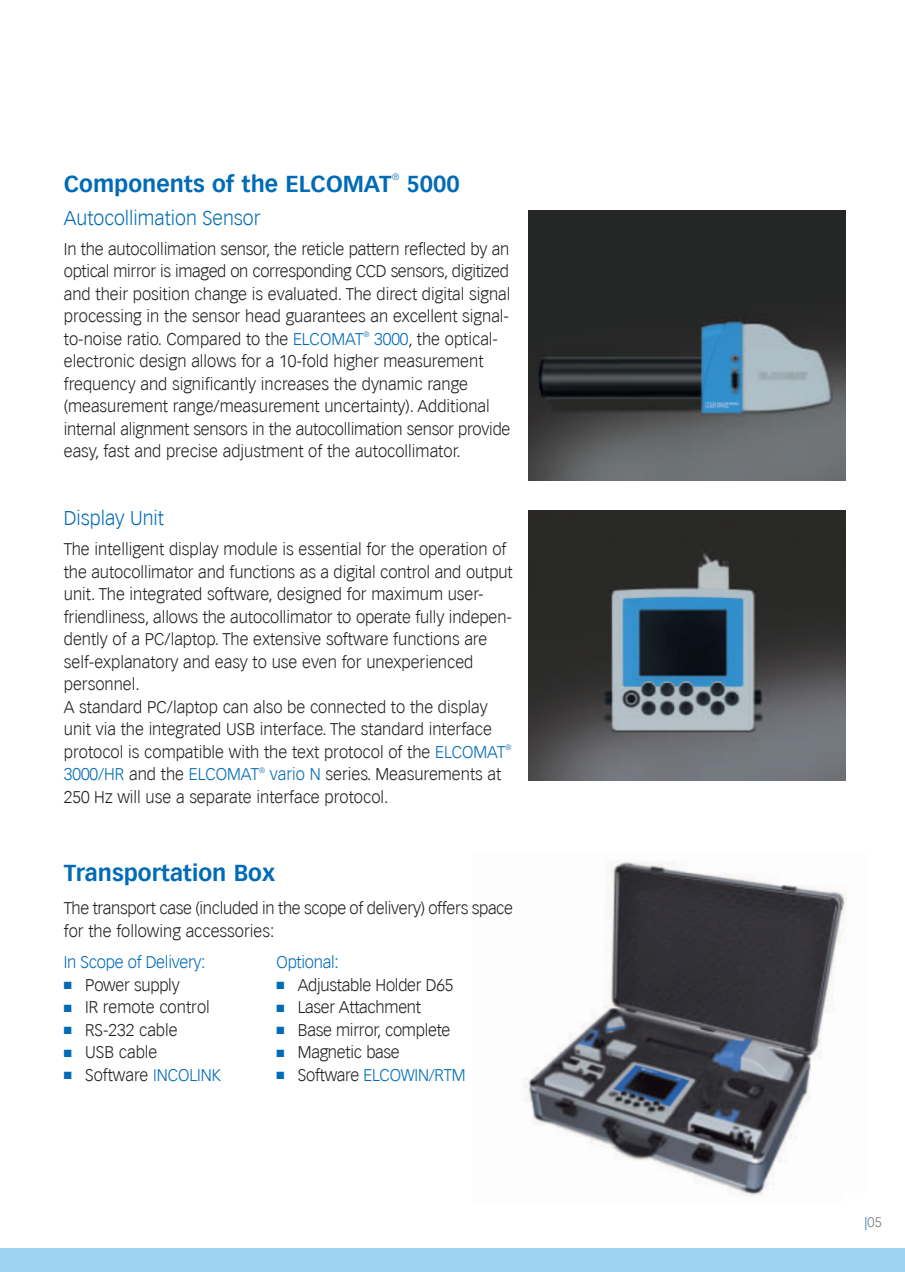
<style>
.page{position:relative;width:905px;height:1272px;background:#fff}
.page>*{position:absolute;margin:0;border:0;box-sizing:border-box;transform-origin:0 0}
.t1{font:700 22.5px "Vectora LH";color:#006bb6}
.t2{font:300 19.5px "Vectora LH";color:#006bb6}
.t3{font:300 16.5px/22.5px "Vectora LH";color:#231f20}
.t4{font:300 16.5px "Vectora LH";letter-spacing:-.015em;color:#006bb6}
.t5{font:300 13.5px "Vectora LH";color:#76787b}
.t6{font:300 9px "Vectora LH";color:#006bb6}
.t7{font:300 7.5px "Vectora LH";color:#006bb6}
.s1{color:#006bb6}
.s2{color:#231f20}
</style>
<div class="page">
<img style="left:526px;top:861px;width:321px;height:335px">
<div style="left:0;top:1249px;width:8px;height:23px;background:#9ed3f1"></div>
<div style="left:8px;top:1249px;width:896px;height:23px;background:#9ed3f1"></div>
<div style="left:844px;top:1193px;width:57px;height:54px;background:#fff"></div>
<svg style="left:528px;top:211px;width:316px;height:269px;background:#3f4549"></svg>
<img style="left:528px;top:511px;width:316px;height:270px">
<p class="t1" style="left:64px;top:170px;width:329px">Components of the ELCOMAT</p>
<p class="t6" style="left:392px;top:172px;width:9px">®</p>
<p class="t1" style="left:406px;top:170px;width:55px">5000</p>
<p class="t2" style="left:64px;top:206px;width:198px">Autocollimation Sensor</p>
<p class="t3" style="left:64px;top:238px;width:448px;text-align:justify">In the autocollimation sensor, the reticle pattern reflected by an optical mirror is imaged on corresponding CCD sensors, digitized and their position change is evaluated. The direct digital signal processing in the sensor head guarantees an excellent signal&shy;to-noise ratio. Compared to the <span class="s1">ELCOMAT</span></p>
<p class="t7" style="left:363px;top:330px;width:7px">®</p>
<p class="t3" style="left:64px;top:328px;width:435px;text-indent:310px"><span class="s1">3000</span>, the optical&shy;electronic design allows for a 10-fold higher measurement</p>
<p class="t3" style="left:64px;top:373px;width:448px">frequency and significantly increases the dynamic range (measurement range/measurement uncertainty). Additional internal alignment sensors in the autocollimation sensor provide easy, fast and precise adjustment of the autocollimator.</p>
<p class="t2" style="left:64px;top:507px;width:102px">Display Unit</p>
<p class="t3" style="left:64px;top:538px;width:450px">The intelligent display module is essential for the operation of the autocollimator and functions as a digital control and output unit. The integrated software, designed for maximum user-</p>
<p class="t3" style="left:64px;top:605px;width:449px">friend liness, allows the autocollimator to operate fully inde pen&shy;dently of a PC/laptop. The extensive software functions are self-explana tory and easy to use even for unexperienced</p>
<p class="t3" style="left:64px;top:673px;width:77px">personnel.</p>
<p class="t3" style="left:64px;top:695px;width:443px">A standard PC/laptop can also be connected to the display unit via the integrated USB interface. The standard interface protocol is compatible with the text protocol of the <span class="s1">ELCOMAT</span></p>
<p class="t7" style="left:505px;top:743px;width:7px">®</p>
<p class="t4" style="left:64px;top:765px;width:197px">3000/HR <span class="s2">and the</span> ELCOMAT</p>
<p class="t7" style="left:259px;top:766px;width:7px">®</p>
<p class="t3" style="left:64px;top:763px;width:439px;text-indent:206px"><span class="s1">vario N</span> series. Measurements at<br>250 Hz will use a separate interface protocol.</p>
<p class="t1" style="left:64px;top:859px;width:212px">Transportation Box</p>
<p class="t3" style="left:64px;top:897px;width:451px">The transport case (included in the scope of delivery) offers space for the following accessories:</p>
<p class="t4" style="left:64px;top:953px;width:143px">In Scope of Delivery:</p>
<p class="t4" style="left:276px;top:953px;width:64px">Optional:</p>
<p class="t3" style="left:64px;top:973px;width:117px"><span class="s1">■</span> Power supply</p>
<p class="t3" style="left:276px;top:973px;width:178px"><span class="s1">■</span> Adjustable Holder D65</p>
<p class="t3" style="left:64px;top:996px;width:147px"><span class="s1">■</span> IR remote control</p>
<p class="t3" style="left:276px;top:996px;width:146px"><span class="s1">■</span> Laser Attachment</p>
<p class="t3" style="left:64px;top:1018px;width:115px"><span class="s1">■</span> RS-232 cable</p>
<p class="t3" style="left:276px;top:1018px;width:175px"><span class="s1">■</span> Base mirror, complete</p>
<p class="t3" style="left:64px;top:1041px;width:95px"><span class="s1">■</span> USB cable</p>
<p class="t3" style="left:276px;top:1041px;width:125px"><span class="s1">■</span> Magnetic base</p>
<p class="t3" style="left:64px;top:1063px;width:159px"><span class="s1">■</span> Software <span class="s1">INCOLINK</span></p>
<p class="t4" style="left:276px;top:1065px;width:190px">■ <span class="s2">Software</span> ELCOWIN/RTM</p>
<p class="t5" style="left:864px;top:1214px;width:19px"><span class="s1">|</span>05</p>
</div>
